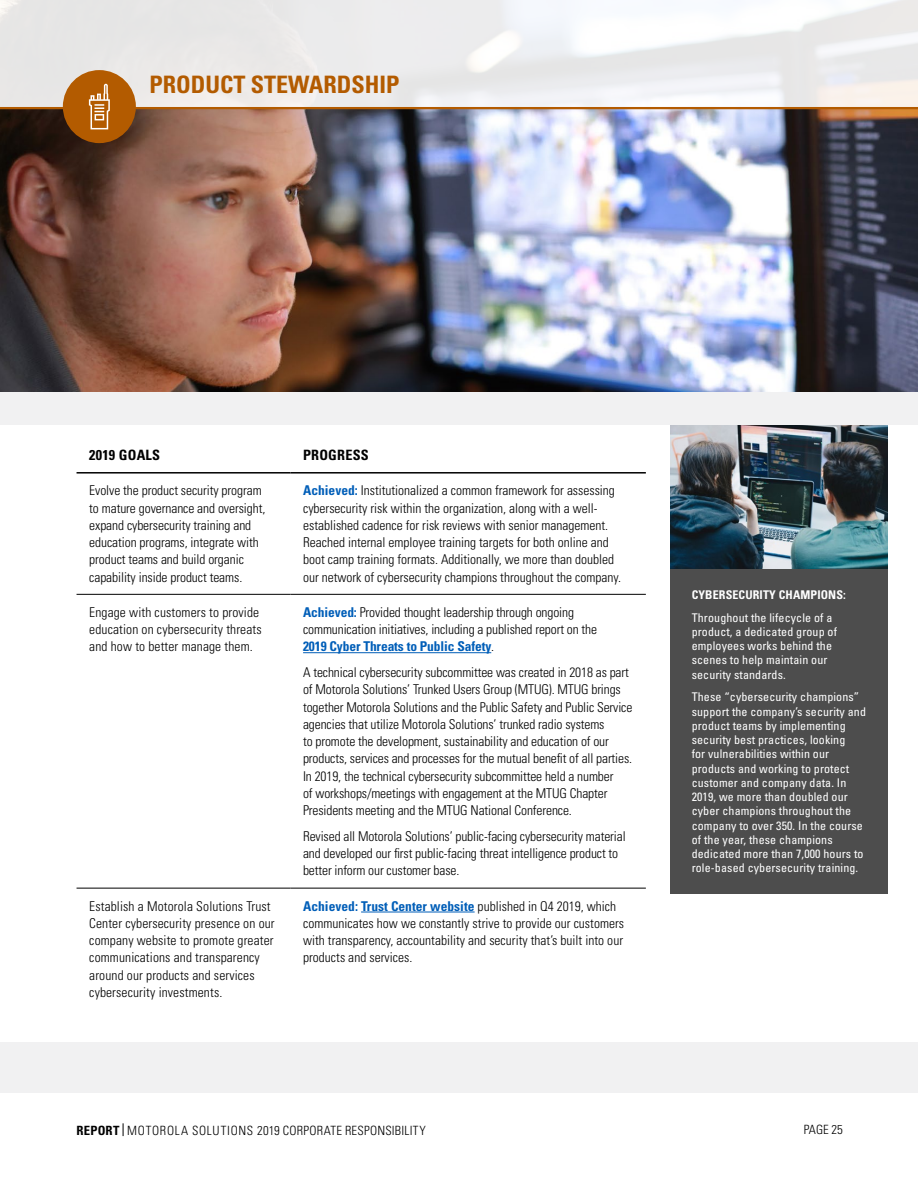
<style>
.page{position:relative;width:918px;height:1188px;background:#fff}
.page>*{position:absolute;margin:0;border:0;box-sizing:border-box;transform-origin:0 0}
.t1{font:700 condensed 24px "Univers LT Std";color:#b35b00}
.t2{font:700 condensed 14.25px "Univers LT Std";letter-spacing:.015em;color:#000}
.t3{font:300 condensed 13.5px/17.2px "Univers LT Std";letter-spacing:-.005em;color:#000}
.t4{font:300 condensed 12.75px "Univers LT Std";letter-spacing:.025em;color:#000}
.t5{font:condensed 12px/14.2px "Univers LT Pro";letter-spacing:.01em;color:#fff}
.t6{font:700 condensed 12px "Univers LT Pro";letter-spacing:.01em;color:#fff}
.s1{font-weight:700;color:#005eb8}
.s2{font-weight:700}
</style>
<div class="page">
<svg style="left:123px;top:1123px;width:1px;height:13px"></svg>
<div style="left:0;top:108px;width:918px;height:985px;background:#f1f1f2"></div>
<div style="left:0;top:425px;width:918px;height:617px;background:#fff"></div>
<img style="left:0;top:109px;width:918px;height:282px">
<svg style="left:0;top:0;width:918px;height:107px;fill:#ecebeb"></svg>
<hr style="left:77px;top:594px;width:213px;height:1px;background:#000">
<hr style="left:290px;top:594px;width:356px;height:1px;background:#000">
<hr style="left:77px;top:888px;width:213px;height:1px;background:#000">
<hr style="left:290px;top:888px;width:356px;height:1px;background:#000">
<hr style="left:77px;top:472px;width:213px;height:2px;background:#000">
<hr style="left:290px;top:472px;width:356px;height:2px;background:#000">
<hr style="left:303px;top:652px;width:188px;height:1px;background:#005eb8">
<hr style="left:361px;top:912px;width:114px;height:1px;background:#005eb8">
<div style="left:670px;top:569px;width:218px;height:325px;background:#4d4d4d"></div>
<img style="left:670px;top:425px;width:218px;height:144px">
<hr style="left:0;top:107px;width:918px;height:2px;background:#b35b00">
<div style="left:63px;top:70px;width:73px;height:73px;background:#b35b00;border-radius:50%"></div>
<svg style="left:89px;top:84px;width:21px;height:45px"></svg>
<h1 class="t1" style="left:149px;top:69px;width:252px">PRODUCT STEWARDSHIP</h1>
<p class="t2" style="left:89px;top:446px;width:72px">2019 GOALS</p>
<p class="t2" style="left:303px;top:446px;width:67px">PROGRESS</p>
<p class="t3" style="left:89px;top:482px;width:178px">Evolve the product security program to mature governance and oversight, expand cybersecurity training and education programs, integrate with product teams and build organic capability inside product teams.</p>
<p class="t3" style="left:303px;top:482px;width:319px"><span class="s1">Achieved:</span> Institutionalized a common framework for assessing cybersecurity risk within the organization, along with a well&shy;established cadence for risk reviews with senior management.<br>Reached internal employee training targets for both online and boot camp training formats. Additionally, we more than doubled our network of cybersecurity champions throughout the company.</p>
<p class="t3" style="left:89px;top:604px;width:174px">Engage with customers to provide education on cybersecurity threats and how to better manage them.</p>
<p class="t3" style="left:303px;top:603px;width:295px"><span class="s1">Achieved:</span> Provided thought leadership through ongoing communication initiatives, including a published report on the<br><span class="s1">2019 Cyber Threats to Public Safety</span>.</p>
<p class="t3" style="left:303px;top:664px;width:331px">A technical cybersecurity subcommittee was created in 2018 as part of Motorola Solutions’ Trunked Users Group (MTUG). MTUG brings together Motorola Solutions and the Public Safety and Public Service agencies that utilize Motorola Solutions’ trunked radio systems<br>to promote the development, sustainability and education of our products, services and processes for the mutual benefit of all parties.<br>In 2019, the technical cybersecurity subcommittee held a number<br>of workshops/meetings with engagement at the MTUG Chapter Presidents meeting and the MTUG National Conference.</p>
<p class="t3" style="left:303px;top:828px;width:324px">Revised all Motorola Solutions’ public-facing cybersecurity material and developed our first public-facing threat intelligence product to better inform our customer base.</p>
<p class="t3" style="left:89px;top:897px;width:187px">Establish a Motorola Solutions Trust Center cybersecurity presence on our company website to promote greater communications and transparency around our products and services cybersecurity investments.</p>
<p class="t3" style="left:303px;top:897px;width:323px"><span class="s1">Achieved: Trust Center website</span> published in Q4 2019, which communicates how we constantly strive to provide our customers with transparency, accountability and security that’s built into our products and services.</p>
<p class="t6" style="left:692px;top:587px;width:156px">CYBERSECURITY CHAMPIONS:</p>
<p class="t5" style="left:692px;top:610px;width:147px">Throughout the lifecycle of a product, a dedicated group of employees works behind the scenes to help maintain our security standards.</p>
<p class="t5" style="left:692px;top:690px;width:176px">These “cybersecurity champions” support the company’s security and product teams by implementing security best practices, looking<br>for vulnerabilities within our products and working to protect customer and company data. In<br>2019, we more than doubled our cyber champions throughout the company to over 350. In the course of the year, these champions dedicated more than 7,000 hours to role-based cybersecurity training.</p>
<p class="t4" style="left:77px;top:1122px;width:351px"><span class="s2">REPORT</span> MOTOROLA SOLUTIONS 2019 CORPORATE RESPONSIBILITY</p>
<p class="t4" style="left:804px;top:1122px;width:41px">PAGE 25</p>
</div>
